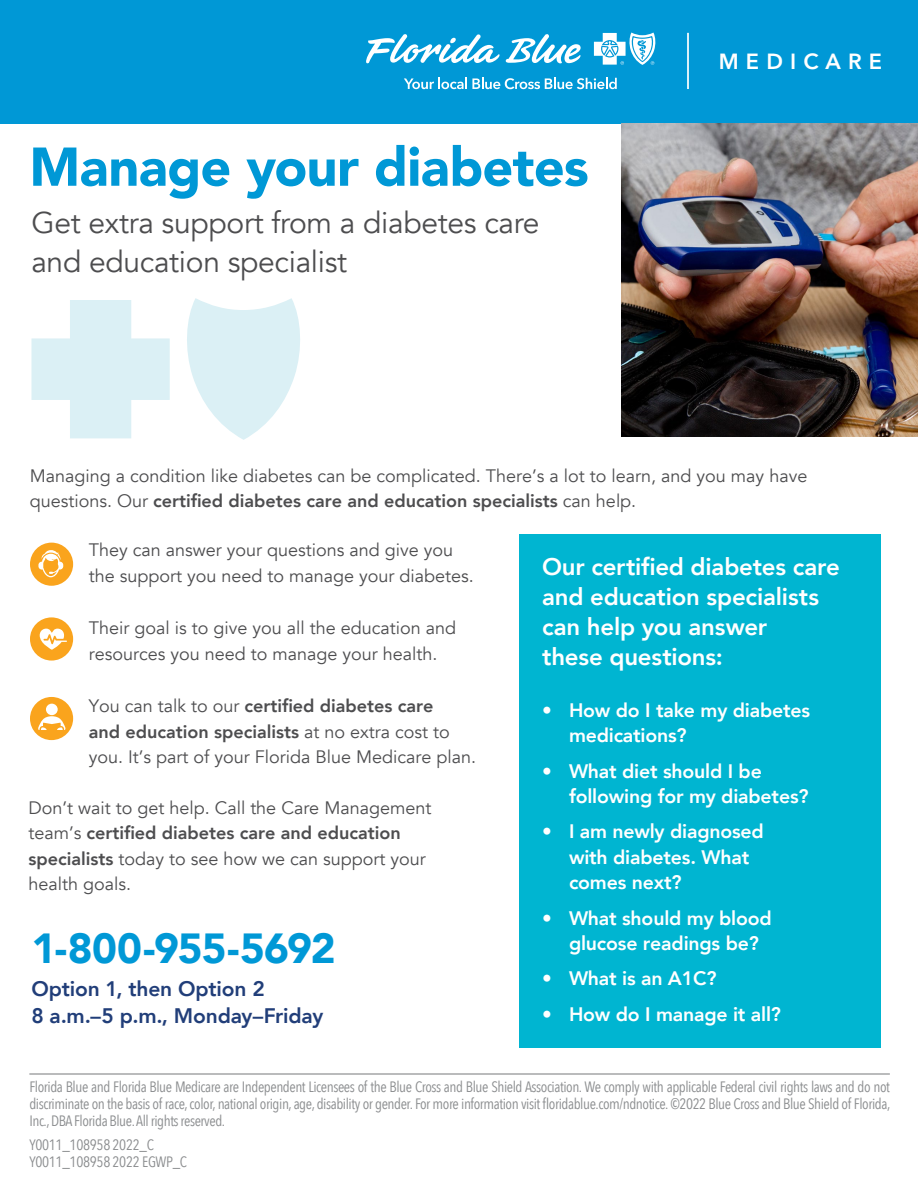
<style>
.page{position:relative;width:918px;height:1188px;background:#fff}
.page>*{position:absolute;margin:0;border:0;box-sizing:border-box;transform-origin:0 0}
.t1{font:900 54px "Avenir";letter-spacing:-.015em;color:#0098d6}
.t2{font:900 42px "Avenir";letter-spacing:-.025em;color:#0098d6}
.t3{font:30px/39px "Avenir";letter-spacing:-.01em;color:#4d4d4f}
.t4{font:800 24px/30px "Avenir";letter-spacing:-.005em;color:#fff}
.t5{font:600 21.75px "Avenir Next";letter-spacing:.33em;color:#fff}
.t6{font:800 21px/27px "Avenir";letter-spacing:-.01em;color:#213e79}
.t7{font:800 19.5px/25.5px "Avenir";letter-spacing:-.01em;color:#fff}
.lettercopy{font:18px/25.5px "Avenir";color:#4d4d4f}
.t8{font:15px/17.2px "Avenir Next Condensed";letter-spacing:-.03em;color:#8a8c8e;text-align:justify}
.s1{font-weight:800}
</style>
<div class="page">
<div style="left:0;top:0;width:918px;height:124px;background:#0098d6"></div>
<svg style="left:366px;top:34px;width:134px;height:30px"></svg>
<svg style="left:506px;top:34px;width:75px;height:29px"></svg>
<svg style="left:594px;top:33px;width:62px;height:32px"></svg>
<svg style="left:404px;top:78px;width:213px;height:11px"></svg>
<hr style="left:687px;top:33px;width:2px;height:56px;background:#fff">
<svg style="left:187px;top:298px;width:113px;height:142px"></svg>
<svg style="left:31px;top:300px;width:139px;height:138px"></svg>
<div style="left:519px;top:534px;width:362px;height:514px;background:#00b5d1"></div>
<hr style="left:29px;top:1074px;width:861px;height:1px;background:#77787b">
<div style="left:30px;top:543px;width:43px;height:43px;background:#faa41d;border-radius:50%"></div>
<div style="left:30px;top:617px;width:43px;height:44px;background:#faa41d;border-radius:50%"></div>
<svg style="left:40px;top:629px;width:27px;height:21px"></svg>
<div style="left:30px;top:697px;width:43px;height:43px;background:#faa41d;border-radius:50%"></div>
<div style="left:46px;top:704px;width:12px;height:11px;background:#fff;border-radius:50%"></div>
<svg style="left:38px;top:716px;width:27px;height:13px"></svg>
<svg style="left:38px;top:550px;width:25px;height:27px"></svg>
<img style="left:621px;top:124px;width:297px;height:312px">
<p class="t1" style="left:29px;top:121px;width:561px">Manage your diabetes</p>
<p class="t3" style="left:31px;top:203px;width:510px">Get extra support from a diabetes care and education specialist</p>
<p class="t5" style="left:719px;top:43px;width:165px">MEDICARE</p>
<p class="lettercopy" style="left:30px;top:463px;width:779px">Managing a condition like diabetes can be complicated. There’s a lot to learn, and you may have questions. Our <span class="s1">certified diabetes care and education specialists</span> can help.</p>
<p class="lettercopy" style="left:89px;top:537px;width:387px">They can answer your questions and give you the support you need to manage your diabetes.</p>
<p class="lettercopy" style="left:89px;top:615px;width:369px">Their goal is to give you all the education and resources you need to manage your health.</p>
<p class="lettercopy" style="left:89px;top:693px;width:389px">You can talk to our <span class="s1">certified diabetes care<br>and education specialists</span> at no extra cost to you. It’s part of your Florida Blue Medicare plan.</p>
<p class="lettercopy" style="left:28px;top:795px;width:405px">Don’t wait to get help. Call the Care Management team’s <span class="s1">certified diabetes care and education specialists</span> today to see how we can support your health goals.</p>
<p class="t2" style="left:31px;top:913px;width:306px">1-800-955-5692</p>
<p class="t6" style="left:31px;top:975px;width:293px">Option 1, then Option 2<br>8 a.m.–5 p.m., Monday–Friday</p>
<p class="t4" style="left:542px;top:551px;width:300px">Our certified diabetes care and education specialists can help you answer<br>these questions:</p>
<p class="t7" style="left:569px;top:697px;width:243px;text-indent:-27px">• How do I take my diabetes medications?</p>
<p class="t7" style="left:569px;top:758px;width:241px;text-indent:-27px">• What diet should I be following for my diabetes?</p>
<p class="t7" style="left:569px;top:819px;width:196px;text-indent:-27px">• I am newly diagnosed with diabetes. What comes next?</p>
<p class="t7" style="left:569px;top:905px;width:204px;text-indent:-27px">• What should my blood glucose readings be?</p>
<p class="t7" style="left:542px;top:966px;width:176px">• What is an A1C?</p>
<p class="t7" style="left:542px;top:1001px;width:241px">• How do I manage it all?</p>
<p class="t8" style="left:29px;top:1077px;width:862px">Florida Blue and Florida Blue Medicare are Independent Licensees of the Blue Cross and Blue Shield Association. We comply with applicable Federal civil rights laws and do not discriminate on the basis of race, color, national origin, age, disability or gender. For more information visit floridablue.com/ndnotice. ©2022 Blue Cross and Blue Shield of Florida, Inc., DBA Florida Blue. All rights reserved.</p>
<p class="t8" style="left:29px;top:1135px;width:126px">Y0011_108958 2022_C</p>
<p class="t8" style="left:29px;top:1152px;width:159px">Y0011_108958 2022 EGWP_C</p>
</div>
